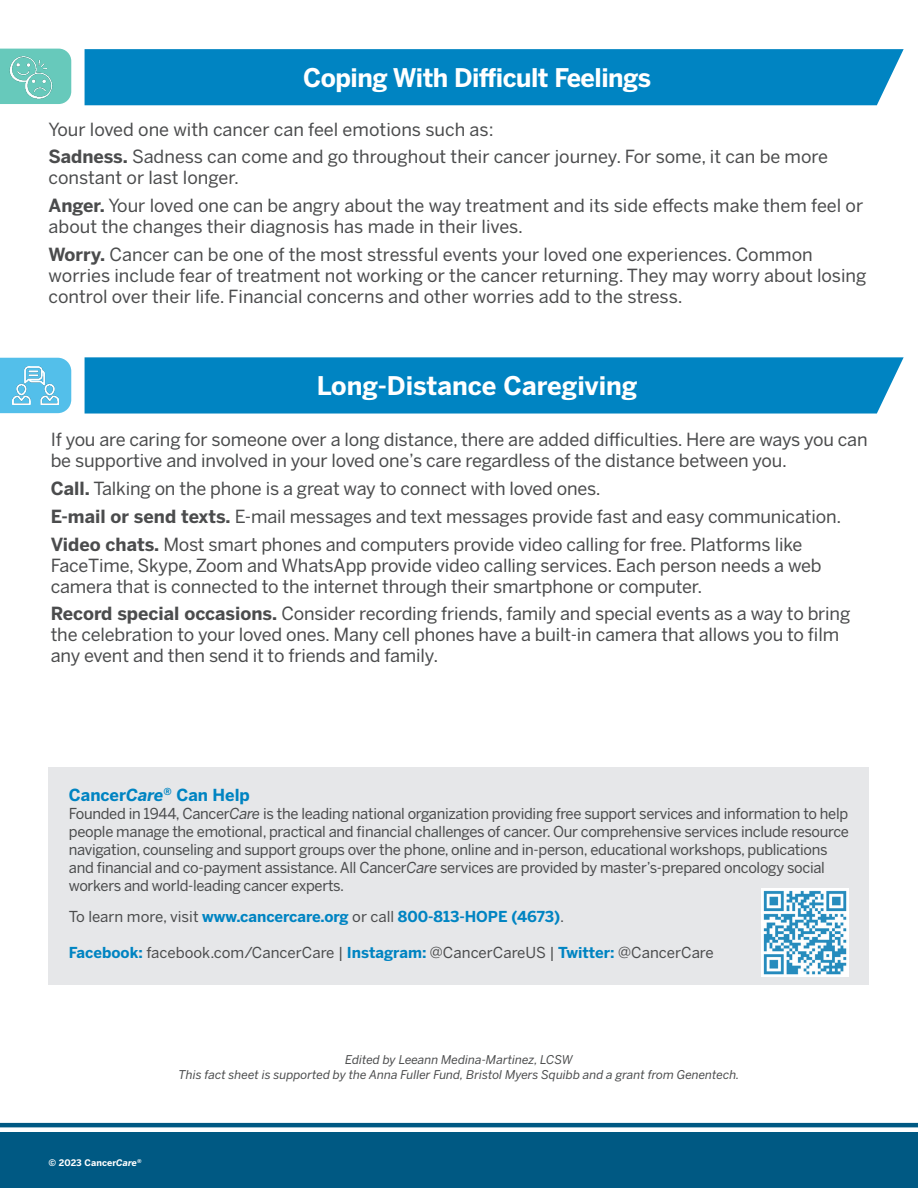
<style>
.page{position:relative;width:918px;height:1188px;background:#fff}
.page>*{position:absolute;margin:0;border:0;box-sizing:border-box;transform-origin:0 0}
.Main_Intro{font:700 25.5px "Benton Sans";letter-spacing:-.02em;color:#fff}
.Main_Intro-2{font:700 25.5px "Benton Sans";color:#fff}
.Leadder{font:18px/21px "Benton Sans";letter-spacing:-.01em;color:#4b4c4d}
.Leadder-2{font:700 16.5px "Benton Sans";color:#0084c2}
.Leadder-3{font:15px/18px "Benton Sans";letter-spacing:-.02em;color:#4b4c4d}
.Leadder-4{font:15px "Benton Sans";color:#4b4c4d}
.Leadder-5{font:700 15px "Benton Sans";color:#0084c2}
.Leadder-6{font:italic 12px "Benton Sans";color:#4b4c4d}
.Leadder-7{font:700 9px "Benton Sans";letter-spacing:.005em;color:#fff}
.s1{font-weight:700}
.s2{font-style:italic}
.s3{font-weight:400;color:#4b4c4d}
.s4{font-weight:700;color:#0084c2}
</style>
<div class="page">
<div style="left:0;top:1132px;width:918px;height:56px;background:#005983"></div>
<hr style="left:0;top:1123px;width:918px;height:4px;background:#005983">
<div style="left:0;top:358px;width:71px;height:55px;background:#53bfea"></div>
<img style="left:13px;top:367px;width:45px;height:37px">
<div style="left:85px;top:357px;width:819px;height:57px;background:#0084c2"></div>
<div style="left:49px;top:767px;width:820px;height:218px;background:#e6e7e9"></div>
<img style="left:761px;top:888px;width:88px;height:88px">
<div style="left:0;top:49px;width:71px;height:55px;background:#67c9bb"></div>
<div style="left:85px;top:49px;width:819px;height:56px;background:#0084c2"></div>
<img style="left:9px;top:56px;width:44px;height:44px">
<p class="Main_Intro" style="left:303px;top:63px;width:349px">Coping With Difficult Feelings</p>
<p class="Leadder" style="left:49px;top:118px;width:447px">Your loved one with cancer can feel emotions such as:</p>
<p class="Leadder" style="left:49px;top:146px;width:781px"><span class="s1">Sadness.</span> Sadness can come and go throughout their cancer journey. For some, it can be more constant or last longer.</p>
<p class="Leadder" style="left:49px;top:195px;width:816px"><span class="s1">Anger.</span> Your loved one can be angry about the way treatment and its side effects make them feel or about the changes their diagnosis has made in their lives.</p>
<p class="Leadder" style="left:49px;top:244px;width:819px"><span class="s1">Worry.</span> Cancer can be one of the most stressful events your loved one experiences. Common worries include fear of treatment not working or the cancer returning. They may worry about losing control over their life. Financial concerns and other worries add to the stress.</p>
<p class="Main_Intro-2" style="left:317px;top:371px;width:322px">Long-Distance Caregiving</p>
<p class="Leadder" style="left:51px;top:429px;width:818px">If you are caring for someone over a long distance, there are added difficulties. Here are ways you can be supportive and involved in your loved one’s care regardless of the distance between you.</p>
<p class="Leadder" style="left:51px;top:478px;width:552px"><span class="s1">Call.</span> Talking on the phone is a great way to connect with loved ones.</p>
<p class="Leadder" style="left:51px;top:506px;width:792px"><span class="s1">E-mail or send texts.</span> E-mail messages and text messages provide fast and easy communication.</p>
<p class="Leadder" style="left:51px;top:533px;width:772px"><span class="s1">Video chats.</span> Most smart phones and computers provide video calling for free. Platforms like<br>FaceTime, Skype, Zoom and WhatsApp provide video calling services. Each person needs a web camera that is connected to the internet through their smartphone or computer.</p>
<p class="Leadder" style="left:51px;top:603px;width:801px"><span class="s1">Record special occasions.</span> Consider recording friends, family and special events as a way to bring the celebration to your loved ones. Many cell phones have a built-in camera that allows you to film any event and then send it to friends and family.</p>
<p class="Leadder-2" style="left:69px;top:785px;width:183px">Cancer<span class="s2">Care</span><sup>®</sup> Can Help</p>
<p class="Leadder-3" style="left:69px;top:804px;width:782px">Founded in 1944, Cancer<span class="s2">Care</span> is the leading national organization providing free support services and information to help people manage the emotional, practical and financial challenges of cancer. Our comprehensive services include resource navigation, counseling and support groups over the phone, online and in-person, educational workshops, publications and financial and co-payment assistance. All Cancer<span class="s2">Care</span> services are provided by master’s-prepared oncology social workers and world-leading cancer experts.</p>
<p class="Leadder-5" style="left:69px;top:908px;width:497px"><span class="s3">To learn more, visit</span> www.cancercare.org <span class="s3">or call</span> 800-813-HOPE (4673)<span class="s3">.</span></p>
<p class="Leadder-4" style="left:69px;top:944px;width:647px"><span class="s4">Facebook:</span> facebook.com/CancerCare | <span class="s4">Instagram:</span> @CancerCareUS | <span class="s4">Twitter:</span> @CancerCare</p>
<p class="Leadder-7" style="left:49px;top:1158px;width:95px">© 2023 Cancer<span class="s2">Care</span><sup>®</sup></p>
<p class="Leadder-6" style="left:345px;top:1052px;width:229px">Edited by Leeann Medina-Martinez, LCSW</p>
<p class="Leadder-6" style="left:179px;top:1067px;width:563px">This fact sheet is supported by the Anna Fuller Fund, Bristol Myers Squibb and a grant from Genentech.</p>
</div>
